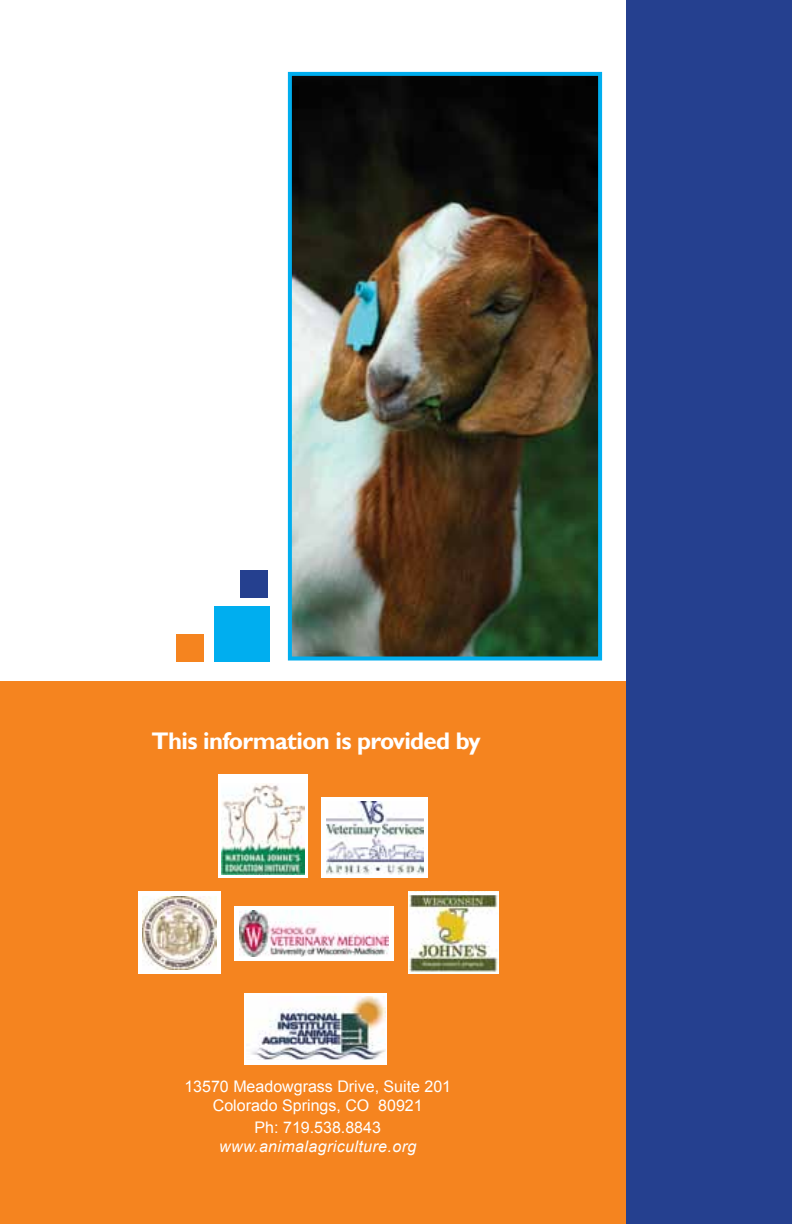
<style>
.page{position:relative;width:792px;height:1224px;background:#fff}
.page>*{position:absolute;margin:0;border:0;box-sizing:border-box;transform-origin:0 0}
.t1{font:700 24px "Gill Sans";letter-spacing:-.025em;color:#fff}
.t2{font:16px/19.2px "Arial";color:#fff;text-align:center}
.t3{font:italic 16px "Arial";letter-spacing:.025em;color:#fff}
</style>
<div class="page">
<div style="left:0;top:681px;width:626px;height:543px;background:#f5841f"></div>
<div style="left:626px;top:0;width:166px;height:1224px;background:#25408f"></div>
<div style="left:245px;top:993px;width:142px;height:72px;background:#fff"></div>
<img style="left:251px;top:997px;width:134px;height:63px">
<div style="left:240px;top:570px;width:28px;height:28px;background:#25408f"></div>
<img style="left:293px;top:77px;width:304px;height:579px">
<div style="left:288px;top:72px;width:314px;height:589px;border:4px solid #00aeef"></div>
<div style="left:214px;top:606px;width:56px;height:56px;background:#00aeef"></div>
<div style="left:176px;top:634px;width:28px;height:28px;background:#f5841f"></div>
<div style="left:138px;top:892px;width:83px;height:82px;background:#fff"></div>
<img style="left:143px;top:897px;width:74px;height:73px">
<img style="left:408px;top:894px;width:91px;height:80px">
<hr style="left:404px;top:892px;width:97px;height:2px;background:#fff">
<div style="left:499px;top:885px;width:10px;height:94px;background:#f5841f"></div>
<div style="left:398px;top:883px;width:10px;height:98px;background:#f5841f"></div>
<div style="left:234px;top:906px;width:160px;height:55px;background:#fff"></div>
<img style="left:240px;top:910px;width:149px;height:47px">
<div style="left:218px;top:775px;width:89px;height:103px;background:#fff"></div>
<img style="left:221px;top:783px;width:84px;height:92px">
<div style="left:321px;top:797px;width:107px;height:81px;background:#fff"></div>
<img style="left:326px;top:802px;width:98px;height:73px">
<h1 class="t1" style="left:152px;top:726px;width:331px">This information is provided by</h1>
<p class="t2" style="left:184px;top:1077px;width:268px">13570 Meadowgrass Drive, Suite 201<br>Colorado Springs, CO 80921</p>
<p class="t2" style="left:255px;top:1118px;width:128px">Ph: 719.538.8843</p>
<p class="t3" style="left:219px;top:1136px;width:199px">www.animalagriculture.org</p>
</div>
